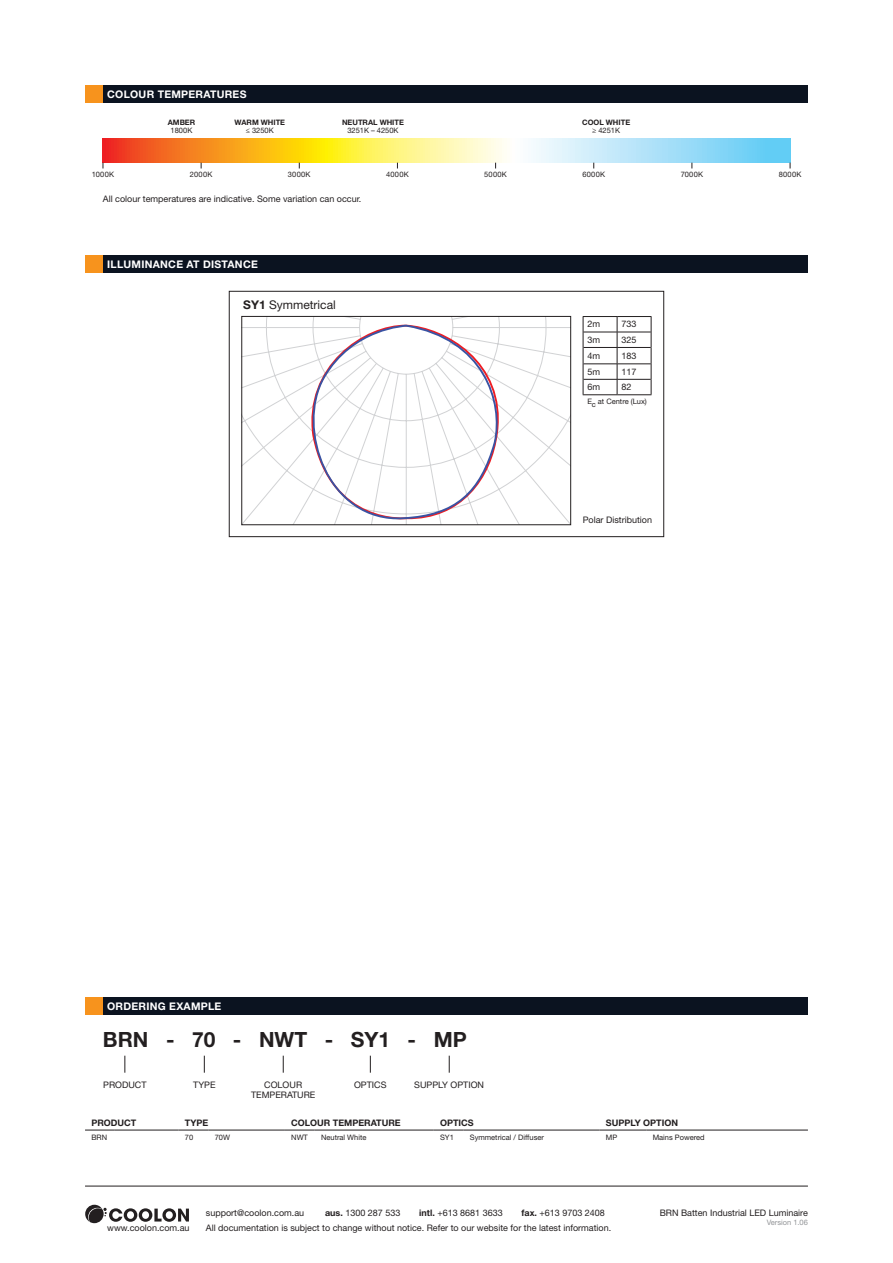
<style>
.page{position:relative;width:893px;height:1263px;background:#fff}
.page>*{position:absolute;margin:0;border:0;box-sizing:border-box;transform-origin:0 0}
.icon_ft_-_body{font:700 21px "Helvetica Neue LT Std";color:#231f20}
.icon_ft_-_body-2{font:12px "Helvetica Neue LT Std";color:#231f20}
.specs_-_head{font:700 10.5px "Helvetica Neue LT Std";letter-spacing:.025em;color:#fff}
.table_-_body{font:9px/15.1px "Helvetica Neue LT Std";color:#231f20}
.table_-_head{font:700 9px "Helvetica Neue LT Std";color:#231f20}
.Standard_Text{font:9px "Helvetica Neue LT Std";color:#231f20}
.icon_ft_-_body-3{font:9px "Helvetica Neue LT Std";color:#231f20}
.table_-_body-2{font:7.5px "Helvetica Neue LT Std";color:#231f20}
.t1{font:700 7.5px/7.5px "Helvetica Neue LT Std";color:#231f20;text-align:center}
.Standard_Text-2{font:7.5px "Helvetica Neue LT Std";color:#231f20}
.t2{font:7.5px "Helvetica Neue LT Std";color:#939598}
.s1{font-weight:400}
.s2{font-weight:700}
</style>
<div class="page">
<hr style="left:85px;top:1186px;width:723px;height:1px;background:#231f20">
<svg style="left:85px;top:1205px;width:104px;height:18px"></svg>
<div style="left:85px;top:85px;width:723px;height:18px;background:#0b1320"></div>
<div style="left:85px;top:85px;width:18px;height:18px;background:#f7931d"></div>
<div style="left:85px;top:997px;width:723px;height:18px;background:#0b1320"></div>
<div style="left:85px;top:997px;width:18px;height:18px;background:#f7931d"></div>
<svg style="left:124px;top:1056px;width:1px;height:17px"></svg>
<svg style="left:283px;top:1056px;width:1px;height:17px"></svg>
<svg style="left:204px;top:1056px;width:1px;height:17px"></svg>
<svg style="left:370px;top:1056px;width:1px;height:17px"></svg>
<svg style="left:449px;top:1056px;width:1px;height:17px"></svg>
<hr style="left:85px;top:1130px;width:30px;height:1px;background:#231f20">
<hr style="left:115px;top:1130px;width:64px;height:1px;background:#231f20">
<svg style="left:179px;top:1130px;width:29px;height:1px"></svg>
<hr style="left:208px;top:1130px;width:77px;height:1px;background:#231f20">
<hr style="left:285px;top:1130px;width:30px;height:1px;background:#231f20">
<hr style="left:315px;top:1130px;width:119px;height:1px;background:#231f20">
<svg style="left:434px;top:1130px;width:29px;height:1px"></svg>
<hr style="left:463px;top:1130px;width:137px;height:1px;background:#231f20">
<hr style="left:600px;top:1130px;width:46px;height:1px;background:#231f20">
<hr style="left:646px;top:1130px;width:162px;height:1px;background:#231f20">
<div style="left:85px;top:255px;width:723px;height:18px;background:#0b1320"></div>
<div style="left:85px;top:255px;width:18px;height:18px;background:#f7931d"></div>
<svg style="left:103px;top:138px;width:687px;height:25px;background:#dbcd93"></svg>
<div style="left:229px;top:291px;width:435px;height:246px;border:1px solid #231f20"></div>
<svg style="left:243px;top:318px;width:326px;height:205px"></svg>
<div style="left:241px;top:316px;width:330px;height:209px;border:1px solid #231f20"></div>
<svg style="left:293px;top:323px;width:213px;height:203px"></svg>
<hr style="left:583px;top:332px;width:34px;height:1px;background:#231f20">
<hr style="left:617px;top:332px;width:34px;height:1px;background:#231f20">
<hr style="left:583px;top:347px;width:34px;height:1px;background:#231f20">
<hr style="left:617px;top:347px;width:34px;height:1px;background:#231f20">
<hr style="left:583px;top:364px;width:34px;height:1px;background:#231f20">
<hr style="left:617px;top:364px;width:34px;height:1px;background:#231f20">
<hr style="left:583px;top:379px;width:34px;height:1px;background:#231f20">
<hr style="left:617px;top:379px;width:34px;height:1px;background:#231f20">
<svg style="left:617px;top:317px;width:1px;height:77px"></svg>
<hr style="left:583px;top:316px;width:34px;height:1px;background:#231f20">
<hr style="left:617px;top:316px;width:34px;height:1px;background:#231f20">
<svg style="left:583px;top:317px;width:1px;height:77px"></svg>
<svg style="left:651px;top:317px;width:1px;height:77px"></svg>
<hr style="left:583px;top:394px;width:34px;height:1px;background:#231f20">
<hr style="left:617px;top:394px;width:34px;height:1px;background:#231f20">
<p class="specs_-_head" style="left:107px;top:88px;width:141px">COLOUR TEMPERATURES</p>
<p class="t1" style="left:168px;top:119px;width:29px">AMBER<br><span class="s1">1800K</span></p>
<p class="t1" style="left:582px;top:119px;width:50px">COOL WHITE <span class="s1">≥ 4251K</span></p>
<p class="t1" style="left:234px;top:119px;width:52px">WARM WHITE <span class="s1">≤ 3250K</span></p>
<p class="t1" style="left:342px;top:119px;width:63px">NEUTRAL WHITE<br><span class="s1">3251K – 4250K</span></p>
<p class="table_-_body-2" style="left:92px;top:170px;width:24px">1000K</p>
<p class="table_-_body-2" style="left:190px;top:170px;width:24px">2000K</p>
<p class="table_-_body-2" style="left:288px;top:170px;width:24px">3000K</p>
<p class="table_-_body-2" style="left:386px;top:170px;width:24px">4000K</p>
<p class="table_-_body-2" style="left:484px;top:170px;width:24px">5000K</p>
<p class="table_-_body-2" style="left:582px;top:170px;width:24px">6000K</p>
<p class="table_-_body-2" style="left:681px;top:170px;width:24px">7000K</p>
<p class="table_-_body-2" style="left:779px;top:170px;width:24px">8000K</p>
<p class="table_-_body" style="left:103px;top:191px;width:260px">All colour temperatures are indicative. Some variation can occur.</p>
<p class="specs_-_head" style="left:107px;top:258px;width:152px">ILLUMINANCE AT DISTANCE</p>
<p class="icon_ft_-_body-2" style="left:243px;top:298px;width:94px"><span class="s2">SY1</span> Symmetrical</p>
<p class="Standard_Text" style="left:587px;top:319px;width:14px">2m</p>
<p class="Standard_Text" style="left:621px;top:319px;width:17px">733</p>
<p class="Standard_Text" style="left:587px;top:334px;width:14px">3m</p>
<p class="Standard_Text" style="left:621px;top:334px;width:17px">325</p>
<p class="Standard_Text" style="left:587px;top:350px;width:14px">4m</p>
<p class="Standard_Text" style="left:621px;top:350px;width:17px">183</p>
<p class="Standard_Text" style="left:587px;top:366px;width:14px">5m</p>
<p class="Standard_Text" style="left:621px;top:366px;width:17px">117</p>
<p class="Standard_Text" style="left:587px;top:382px;width:14px">6m</p>
<p class="Standard_Text" style="left:621px;top:382px;width:12px">82</p>
<p class="Standard_Text-2" style="left:587px;top:397px;width:61px">Ec at Centre (Lux)</p>
<p class="icon_ft_-_body-3" style="left:583px;top:514px;width:71px">Polar Distribution</p>
<p class="specs_-_head" style="left:107px;top:1000px;width:116px">ORDERING EXAMPLE</p>
<p class="icon_ft_-_body" style="left:103px;top:1027px;width:365px">BRN - 70 - NWT - SY1 - MP</p>
<p class="table_-_body" style="left:251px;top:1079px;width:66px;line-height:10.5px;text-align:center">COLOUR<br>TEMPERATURE</p>
<p class="table_-_body" style="left:103px;top:1077px;width:45px">PRODUCT</p>
<p class="table_-_body" style="left:193px;top:1077px;width:24px">TYPE</p>
<p class="table_-_body" style="left:354px;top:1077px;width:34px">OPTICS</p>
<p class="table_-_body" style="left:414px;top:1077px;width:71px">SUPPLY OPTION</p>
<p class="table_-_head" style="left:91px;top:1117px;width:47px">PRODUCT</p>
<p class="table_-_head" style="left:185px;top:1117px;width:25px">TYPE</p>
<p class="table_-_head" style="left:291px;top:1117px;width:111px">COLOUR TEMPERATURE</p>
<p class="table_-_head" style="left:440px;top:1117px;width:35px">OPTICS</p>
<p class="table_-_head" style="left:606px;top:1117px;width:74px">SUPPLY OPTION</p>
<p class="table_-_body-2" style="left:91px;top:1132px;width:17px">BRN</p>
<p class="table_-_body-2" style="left:185px;top:1132px;width:10px">70</p>
<p class="table_-_body-2" style="left:215px;top:1132px;width:17px">70W</p>
<p class="table_-_body-2" style="left:291px;top:1132px;width:18px">NWT</p>
<p class="table_-_body-2" style="left:321px;top:1132px;width:47px">Neutral White</p>
<p class="table_-_body-2" style="left:440px;top:1132px;width:15px">SY1</p>
<p class="table_-_body-2" style="left:470px;top:1132px;width:76px">Symmetrical / Diffuser</p>
<p class="table_-_body-2" style="left:606px;top:1132px;width:13px">MP</p>
<p class="table_-_body-2" style="left:653px;top:1132px;width:53px">Mains Powered</p>
<p class="table_-_body" style="left:107px;top:1220px;width:84px">www.coolon.com.au</p>
<p class="table_-_body" style="left:206px;top:1205px;width:100px">support@coolon.com.au</p>
<p class="table_-_body" style="left:325px;top:1205px;width:77px"><span class="s2">aus.</span> 1300 287 533</p>
<p class="table_-_body" style="left:419px;top:1205px;width:85px"><span class="s2">intl.</span> +613 8681 3633</p>
<p class="table_-_body" style="left:206px;top:1205px;width:407px;text-indent:315px"><span class="s2">fax.</span> +613 9703 2408<br>All documentation is subject to change without notice. Refer to our website for the latest information.</p>
<p class="table_-_body" style="left:660px;top:1205px;width:150px">BRN Batten Industrial LED Luminaire</p>
<p class="t2" style="left:767px;top:1218px;width:43px">Version 1.06</p>
</div>
